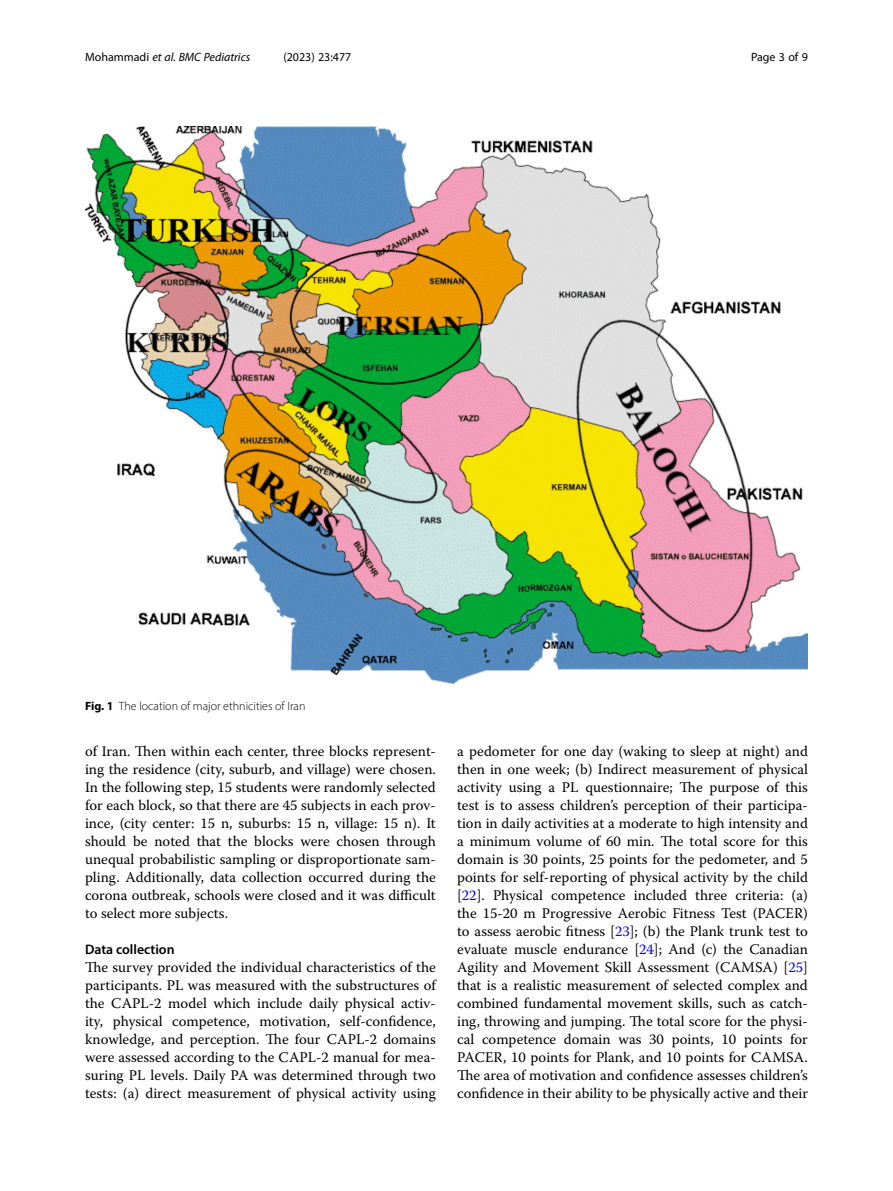
<style>
.page{position:relative;width:893px;height:1191px;background:#fff}
.page>*{position:absolute;margin:0;border:0;box-sizing:border-box;transform-origin:0 0}
.Body_Text{font:14.7px/18px "Warnock Pro";color:#000;text-align:justify}
.Head_2{font:600 13.8px "Myriad Pro";color:#000}
.Figure_Caption{font:300 12px "Myriad Pro";color:#000}
.t1{font:italic 12px "Myriad Pro";color:#000}
.t2{font:12px "Myriad Pro";color:#000}
.s1{font-style:normal}
.s2{font-weight:700}
.s3{color:#00f}
</style>
<div class="page">
<img style="left:85px;top:126px;width:723px;height:557px">
<p class="t1" style="left:85px;top:50px;width:167px"><span class="s1">Mohammadi</span> et al. BMC Pediatrics</p>
<p class="t2" style="left:283px;top:50px;width:70px">(2023) 23:477</p>
<p class="t2" style="left:751px;top:50px;width:58px">Page 3 of 9</p>
<p class="Figure_Caption" style="left:85px;top:699px;width:222px"><span class="s2">Fig. 1</span> The location of major ethnicities of Iran</p>
<p class="Body_Text" style="left:85px;top:742px;width:352px">of Iran. Then within each center, three blocks represent&shy;ing the residence (city, suburb, and village) were chosen.<br>In the following step, 15 students were randomly selected for each block, so that there are 45 subjects in each prov&shy;ince, (city center: 15 n, suburbs: 15 n, village: 15 n). It should be noted that the blocks were chosen through unequal probabilistic sampling or disproportionate sam&shy;pling. Additionally, data collection occurred during the corona outbreak, schools were closed and it was difficult to select more subjects.</p>
<p class="Head_2" style="left:85px;top:941px;width:91px">Data collection</p>
<p class="Body_Text" style="left:85px;top:958px;width:352px">The survey provided the individual characteristics of the participants. PL was measured with the substructures of the CAPL-2 model which include daily physical activ&shy;ity, physical competence, motivation, self-confidence, knowledge, and perception. The four CAPL-2 domains were assessed according to the CAPL-2 manual for mea&shy;suring PL levels. Daily PA was determined through two tests: (a) direct measurement of physical activity using</p>
<p class="Body_Text" style="left:457px;top:742px;width:352px">a pedometer for one day (waking to sleep at night) and then in one week; (b) Indirect measurement of physical activity using a PL questionnaire; The purpose of this test is to assess children’s perception of their participa&shy;tion in daily activities at a moderate to high intensity and a minimum volume of 60 min. The total score for this domain is 30 points, 25 points for the pedometer, and 5 points for self-reporting of physical activity by the child [<span class="s3">22</span>]. Physical competence included three criteria: (a) the 15-20 m Progressive Aerobic Fitness Test (PACER) to assess aerobic fitness [<span class="s3">23</span>]; (b) the Plank trunk test to evaluate muscle endurance [<span class="s3">24</span>]; And (c) the Canadian Agility and Movement Skill Assessment (CAMSA) [<span class="s3">25</span>] that is a realistic measurement of selected complex and combined fundamental movement skills, such as catch&shy;ing, throwing and jumping. The total score for the physi&shy;cal competence domain was 30 points, 10 points for PACER, 10 points for Plank, and 10 points for CAMSA.<br>The area of motivation and confidence assesses children’s confidence in their ability to be physically active and their</p>
</div>
